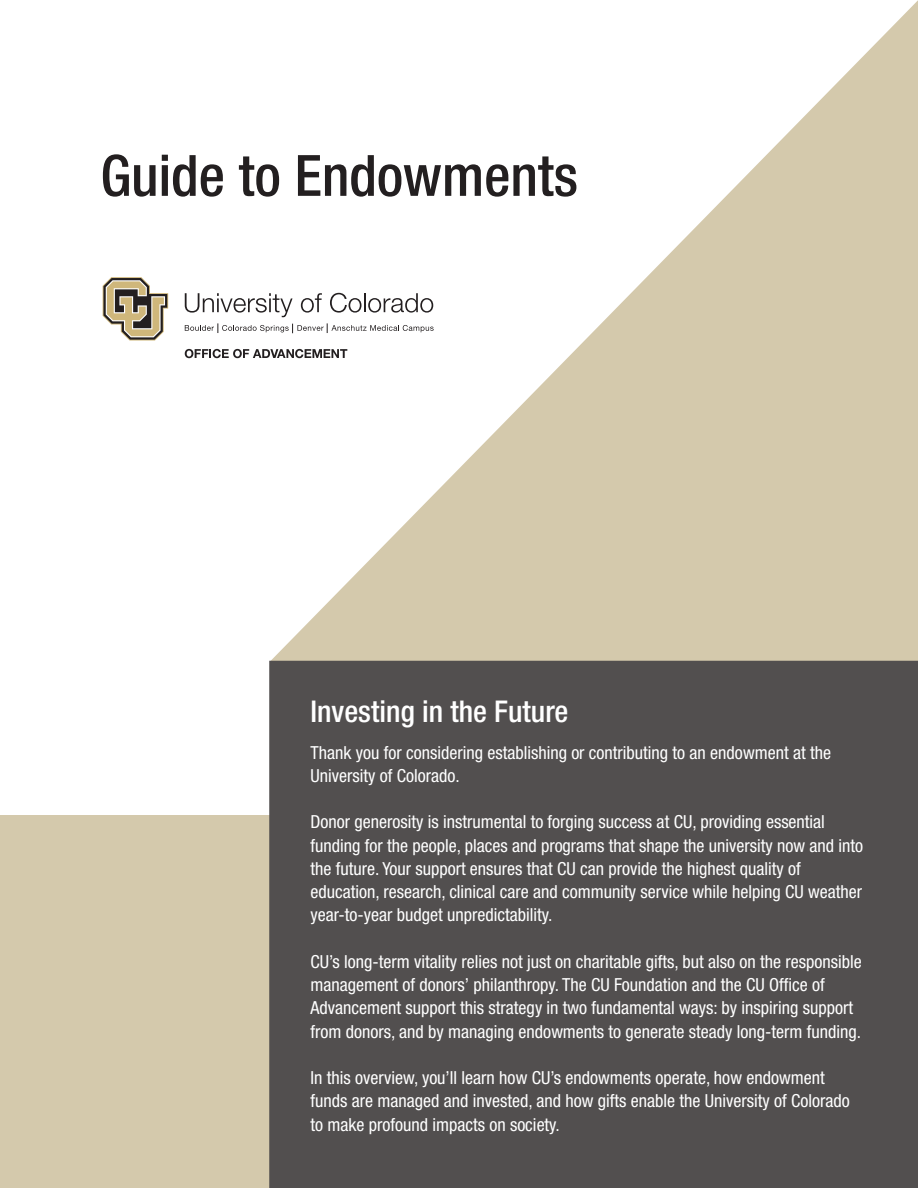
<style>
.page{position:relative;width:918px;height:1188px;background:#fff}
.page>*{position:absolute;margin:0;border:0;box-sizing:border-box;transform-origin:0 0}
.t1{font:500 condensed 57px "Helvetica Neue LT Std";color:#231f20}
.body{font:500 condensed 30px "Helvetica Neue LT Std";color:#fff}
.body-2{font:condensed 18px/23.2px "Helvetica Neue LT Std";color:#fff}
</style>
<div class="page">
<div style="left:0;top:815px;width:918px;height:373px;background:#d4c9ac"></div>
<svg style="left:271px;top:0;width:647px;height:660px;fill:#d4c9ac"></svg>
<div style="left:269px;top:660px;width:649px;height:528px;background:#524f4f"></div>
<svg style="left:185px;top:293px;width:108px;height:24px"></svg>
<svg style="left:301px;top:293px;width:21px;height:20px"></svg>
<svg style="left:330px;top:293px;width:103px;height:20px"></svg>
<svg style="left:185px;top:323px;width:249px;height:10px"></svg>
<svg style="left:103px;top:277px;width:65px;height:64px"></svg>
<svg style="left:185px;top:349px;width:162px;height:9px"></svg>
<p class="t1" style="left:100px;top:142px;width:479px">Guide to Endowments</p>
<p class="body" style="left:310px;top:693px;width:259px">Investing in the Future</p>
<p class="body-2" style="left:310px;top:741px;width:522px">Thank you for considering establishing or contributing to an endowment at the<br>University of Colorado.</p>
<p class="body-2" style="left:310px;top:810px;width:554px">Donor generosity is instrumental to forging success at CU, providing essential funding for the people, places and programs that shape the university now and into the future. Your support ensures that CU can provide the highest quality of education, research, clinical care and community service while helping CU weather year-to-year budget unpredictability.</p>
<p class="body-2" style="left:310px;top:950px;width:553px">CU’s long-term vitality relies not just on charitable gifts, but also on the responsible management of donors’ philanthropy. The CU Foundation and the CU Office of Advancement support this strategy in two fundamental ways: by inspiring support from donors, and by managing endowments to generate steady long-term funding.</p>
<p class="body-2" style="left:310px;top:1066px;width:541px">In this overview, you’ll learn how CU’s endowments operate, how endowment funds are managed and invested, and how gifts enable the University of Colorado to make profound impacts on society.</p>
</div>
